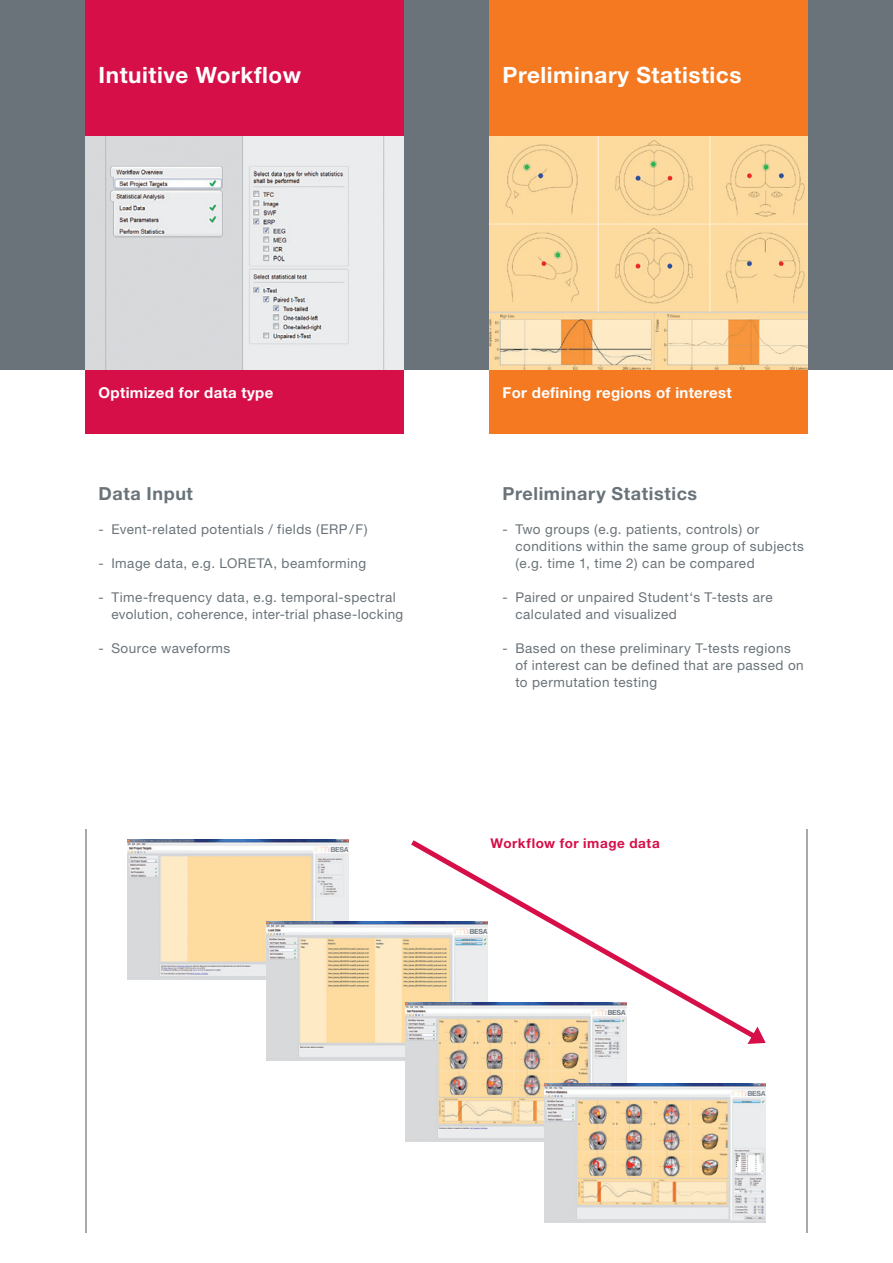
<style>
.page{position:relative;width:893px;height:1263px;background:#fff}
.page>*{position:absolute;margin:0;border:0;box-sizing:border-box;transform-origin:0 0}
.t1{font:700 22.5px "Helvetica Neue";letter-spacing:.025em;color:#fff}
.t2{font:700 18px "Helvetica Neue";letter-spacing:.03em;color:#697379}
.t3{font:700 15px "Helvetica Neue";letter-spacing:.02em;color:#fff}
.t4{font:13.5px/17px "Helvetica Neue";letter-spacing:.035em;color:#697379}
.t5{font:700 13.5px "Helvetica Neue";letter-spacing:.045em;color:#d60f48}
</style>
<div class="page">
<div style="left:0;top:0;width:893px;height:370px;background:#697379"></div>
<div style="left:85px;top:0;width:319px;height:140px;background:#d60f48"></div>
<div style="left:489px;top:367px;width:319px;height:67px;background:#f47921"></div>
<div style="left:85px;top:367px;width:319px;height:67px;background:#d60f48"></div>
<div style="left:489px;top:0;width:319px;height:140px;background:#f47921"></div>
<hr style="left:807px;top:829px;width:1px;height:404px;background:#a8a9ad">
<hr style="left:85px;top:829px;width:1px;height:404px;background:#a8a9ad">
<svg style="left:411px;top:840px;width:355px;height:204px"></svg>
<img style="left:85px;top:136px;width:319px;height:234px">
<img style="left:489px;top:136px;width:319px;height:234px">
<img style="left:128px;top:840px;width:221px;height:139px">
<img style="left:267px;top:921px;width:221px;height:139px">
<img style="left:405px;top:1002px;width:221px;height:139px">
<img style="left:544px;top:1083px;width:221px;height:140px">
<h1 class="t1" style="left:99px;top:61px;width:204px">Intuitive Workflow</h1>
<h1 class="t1" style="left:503px;top:61px;width:240px">Preliminary Statistics</h1>
<p class="t3" style="left:99px;top:383px;width:176px">Optimized for data type</p>
<p class="t3" style="left:503px;top:383px;width:230px">For defining regions of interest</p>
<h2 class="t2" style="left:99px;top:482px;width:96px">Data Input</h2>
<p class="t4" style="left:99px;top:520px;width:270px">- Event-related potentials / fields (ERP/F)</p>
<p class="t4" style="left:99px;top:554px;width:269px">- Image data, e.g. LORETA, beamforming</p>
<p class="t4" style="left:111px;top:588px;width:293px;text-indent:-13px">- Time-frequency data, e.g. temporal-spectral evolution, coherence, inter-trial phase-locking</p>
<p class="t4" style="left:99px;top:639px;width:133px">- Source waveforms</p>
<h2 class="t2" style="left:503px;top:482px;width:196px">Preliminary Statistics</h2>
<p class="t4" style="left:515px;top:520px;width:290px;text-indent:-13px">- Two groups (e.g. patients, controls) or conditions within the same group of subjects (e.g. time 1, time 2) can be compared</p>
<p class="t4" style="left:515px;top:588px;width:259px;text-indent:-13px">- Paired or unpaired Student‘s T-tests are calculated and visualized</p>
<p class="t4" style="left:515px;top:639px;width:290px;text-indent:-13px">- Based on these preliminary T-tests regions of interest can be defined that are passed on to permutation testing</p>
<p class="t5" style="left:490px;top:835px;width:171px">Workflow for image data</p>
</div>
